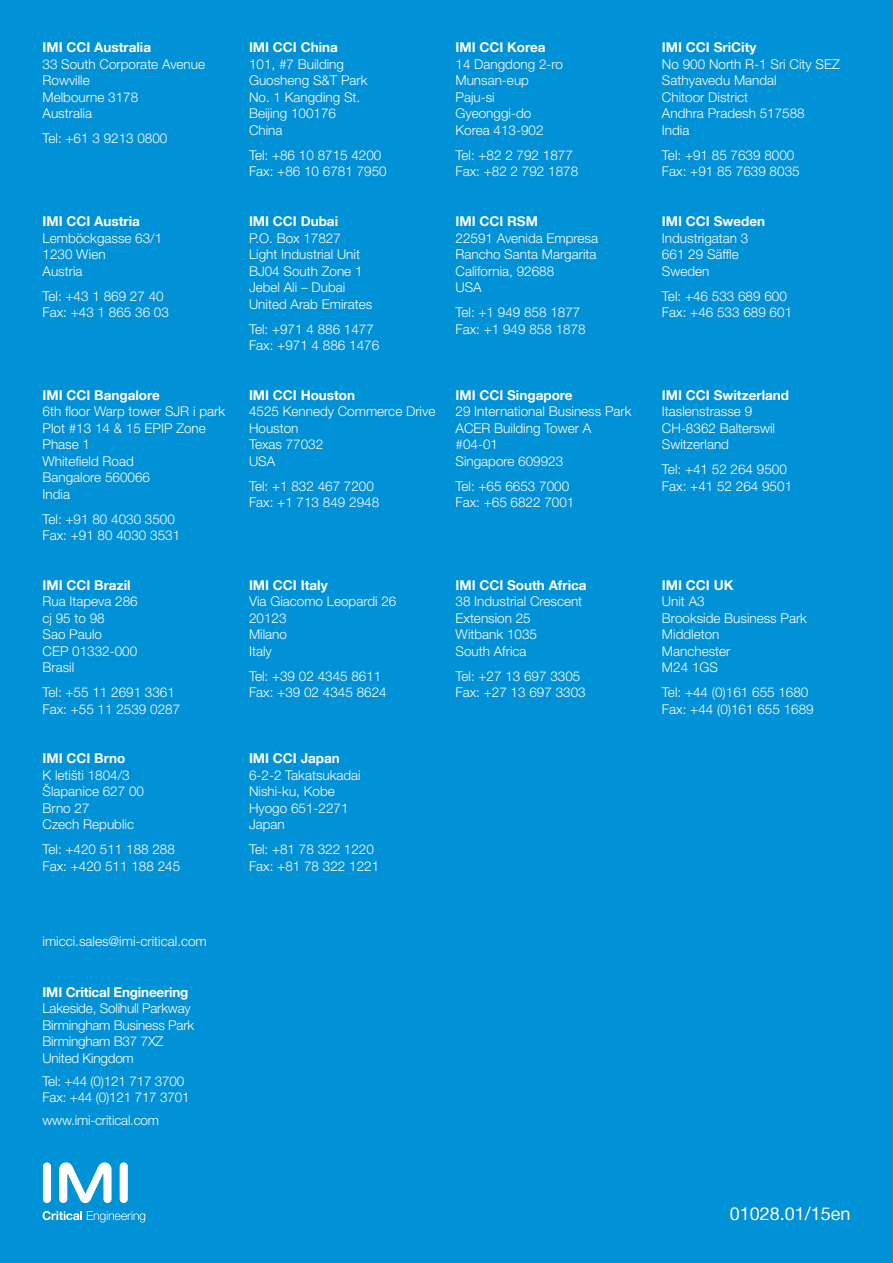
<style>
.page{position:relative;width:893px;height:1263px;background:#0091d7}
.page>*{position:absolute;margin:0;border:0;box-sizing:border-box;transform-origin:0 0}
.t1{font:18px "Helvetica Neue LT";color:#fff}
.t2{font:300 13.5px/16.5px "Helvetica Neue LT Std";color:#fff}
.t3{font:700 13.5px "Helvetica Neue LT";color:#fff}
</style>
<div class="page">
<svg style="left:43px;top:1211px;width:102px;height:11px"></svg>
<div style="left:43px;top:1162px;width:8px;height:41px;background:#fff;border-radius:4px"></div>
<div style="left:120px;top:1162px;width:8px;height:41px;background:#fff;border-radius:4px"></div>
<svg style="left:59px;top:1162px;width:53px;height:41px"></svg>
<p class="t3" style="left:43px;top:39px;width:110px">IMI CCI Australia</p>
<p class="t2" style="left:43px;top:55px;width:164px">33 South Corporate Avenue<br>Rowville<br>Melbourne 3178<br>Australia</p>
<p class="t2" style="left:43px;top:130px;width:126px">Tel: +61 3 9213 0800</p>
<p class="t3" style="left:43px;top:213px;width:99px">IMI CCI Austria</p>
<p class="t2" style="left:43px;top:230px;width:121px">Lemböckgasse 63/1<br>1230 Wien<br>Austria</p>
<p class="t2" style="left:43px;top:288px;width:128px">Tel: +43 1 869 27 40<br>Fax: +43 1 865 36 03</p>
<p class="t3" style="left:43px;top:386px;width:119px">IMI CCI Bangalore</p>
<p class="t2" style="left:43px;top:403px;width:184px">6th floor Warp tower SJR i park<br>Plot #13 14 &amp; 15 EPIP Zone<br>Phase 1<br>Whitefield Road<br>Bangalore 560066<br>India</p>
<p class="t2" style="left:43px;top:510px;width:139px">Tel: +91 80 4030 3500<br>Fax: +91 80 4030 3531</p>
<p class="t3" style="left:43px;top:577px;width:90px">IMI CCI Brazil</p>
<p class="t2" style="left:43px;top:593px;width:97px">Rua Itapeva 286 cj 95 to 98<br>Sao Paulo<br>CEP 01332-000<br>Brasil</p>
<p class="t2" style="left:43px;top:684px;width:139px">Tel: +55 11 2691 3361<br>Fax: +55 11 2539 0287</p>
<p class="t3" style="left:43px;top:750px;width:84px">IMI CCI Brno</p>
<p class="t2" style="left:43px;top:766px;width:103px">K letišti 1804/3<br>Šlapanice 627 00<br>Brno 27<br>Czech Republic</p>
<p class="t2" style="left:43px;top:841px;width:139px">Tel: +420 511 188 288<br>Fax: +420 511 188 245</p>
<p class="t3" style="left:249px;top:39px;width:90px">IMI CCI China</p>
<p class="t2" style="left:249px;top:55px;width:120px">101, #7 Building<br>Guosheng S&amp;T Park<br>No. 1 Kangding St.<br>Beijing 100176<br>China</p>
<p class="t2" style="left:249px;top:146px;width:139px">Tel: +86 10 8715 4200<br>Fax: +86 10 6781 7950</p>
<p class="t3" style="left:249px;top:213px;width:91px">IMI CCI Dubai</p>
<p class="t2" style="left:249px;top:230px;width:125px">P.O. Box 17827<br>Light Industrial Unit<br>BJ04 South Zone 1<br>Jebel Ali – Dubai<br>United Arab Emirates</p>
<p class="t2" style="left:249px;top:321px;width:132px">Tel: +971 4 886 1477<br>Fax: +971 4 886 1476</p>
<p class="t3" style="left:249px;top:386px;width:108px">IMI CCI Houston</p>
<p class="t2" style="left:249px;top:403px;width:188px">4525 Kennedy Commerce Drive<br>Houston<br>Texas 77032<br>USA</p>
<p class="t2" style="left:249px;top:477px;width:132px">Tel: +1 832 467 7200<br>Fax: +1 713 849 2948</p>
<p class="t3" style="left:455px;top:39px;width:92px">IMI CCI Korea</p>
<p class="t2" style="left:455px;top:55px;width:109px">14 Dangdong 2-ro<br>Munsan-eup<br>Paju-si<br>Gyeonggi-do<br>Korea 413-902</p>
<p class="t2" style="left:455px;top:146px;width:124px">Tel: +82 2 792 1877<br>Fax: +82 2 792 1878</p>
<p class="t3" style="left:455px;top:213px;width:84px">IMI CCI RSM</p>
<p class="t2" style="left:455px;top:230px;width:144px">22591 Avenida Empresa<br>Rancho Santa Margarita<br>California, 92688<br>USA</p>
<p class="t2" style="left:455px;top:304px;width:132px">Tel: +1 949 858 1877<br>Fax: +1 949 858 1878</p>
<p class="t3" style="left:455px;top:386px;width:119px">IMI CCI Singapore</p>
<p class="t2" style="left:455px;top:403px;width:178px">29 International Business Park<br>ACER Building Tower A #04-01<br>Singapore 609923</p>
<p class="t2" style="left:455px;top:477px;width:120px">Tel: +65 6653 7000<br>Fax: +65 6822 7001</p>
<p class="t3" style="left:249px;top:577px;width:80px">IMI CCI Italy</p>
<p class="t2" style="left:249px;top:593px;width:149px">Via Giacomo Leopardi 26<br>20123<br>Milano<br>Italy</p>
<p class="t2" style="left:249px;top:667px;width:139px">Tel: +39 02 4345 8611<br>Fax: +39 02 4345 8624</p>
<p class="t3" style="left:249px;top:750px;width:92px">IMI CCI Japan</p>
<p class="t2" style="left:249px;top:766px;width:113px">6-2-2 Takatsukadai<br>Nishi-ku, Kobe<br>Hyogo 651-2271<br>Japan</p>
<p class="t2" style="left:249px;top:841px;width:132px">Tel: +81 78 322 1220<br>Fax: +81 78 322 1221</p>
<p class="t3" style="left:455px;top:577px;width:133px">IMI CCI South Africa</p>
<p class="t2" style="left:455px;top:593px;width:128px">38 Industrial Crescent<br>Extension 25<br>Witbank 1035<br>South Africa</p>
<p class="t2" style="left:455px;top:667px;width:132px">Tel: +27 13 697 3305<br>Fax: +27 13 697 3303</p>
<p class="t2" style="left:43px;top:933px;width:166px">imicci.sales@imi-critical.com</p>
<p class="t3" style="left:43px;top:983px;width:147px">IMI Critical Engineering</p>
<p class="t2" style="left:43px;top:1000px;width:153px">Lakeside, Solihull Parkway<br>Birmingham Business Park<br>Birmingham B37 7XZ<br>United Kingdom</p>
<p class="t2" style="left:43px;top:1072px;width:149px">Tel: +44 (0)121 717 3700<br>Fax: +44 (0)121 717 3701</p>
<p class="t2" style="left:43px;top:1112px;width:118px">www.imi-critical.com</p>
<p class="t3" style="left:662px;top:39px;width:96px">IMI CCI SriCity</p>
<p class="t2" style="left:662px;top:55px;width:179px">No 900 North R-1 Sri City SEZ<br>Sathyavedu Mandal<br>Chitoor District<br>Andhra Pradesh 517588<br>India</p>
<p class="t2" style="left:662px;top:146px;width:139px">Tel: +91 85 7639 8000<br>Fax: +91 85 7639 8035</p>
<p class="t3" style="left:662px;top:213px;width:105px">IMI CCI Sweden</p>
<p class="t2" style="left:662px;top:230px;width:88px">Industrigatan 3<br>661 29 Säffle<br>Sweden</p>
<p class="t2" style="left:662px;top:288px;width:132px">Tel: +46 533 689 600<br>Fax: +46 533 689 601</p>
<p class="t3" style="left:662px;top:386px;width:129px">IMI CCI Switzerland</p>
<p class="t2" style="left:662px;top:403px;width:115px">Itaslenstrasse 9<br>CH-8362 Balterswil<br>Switzerland</p>
<p class="t2" style="left:662px;top:461px;width:132px">Tel: +41 52 264 9500<br>Fax: +41 52 264 9501</p>
<p class="t3" style="left:662px;top:577px;width:73px">IMI CCI UK</p>
<p class="t2" style="left:662px;top:593px;width:147px">Unit A3<br>Brookside Business Park<br>Middleton<br>Manchester<br>M24 1GS</p>
<p class="t2" style="left:662px;top:684px;width:153px">Tel: +44 (0)161 655 1680<br>Fax: +44 (0)161 655 1689</p>
<h1 class="t1" style="left:730px;top:1203px;width:122px">01028.01/15en</h1>
</div>
